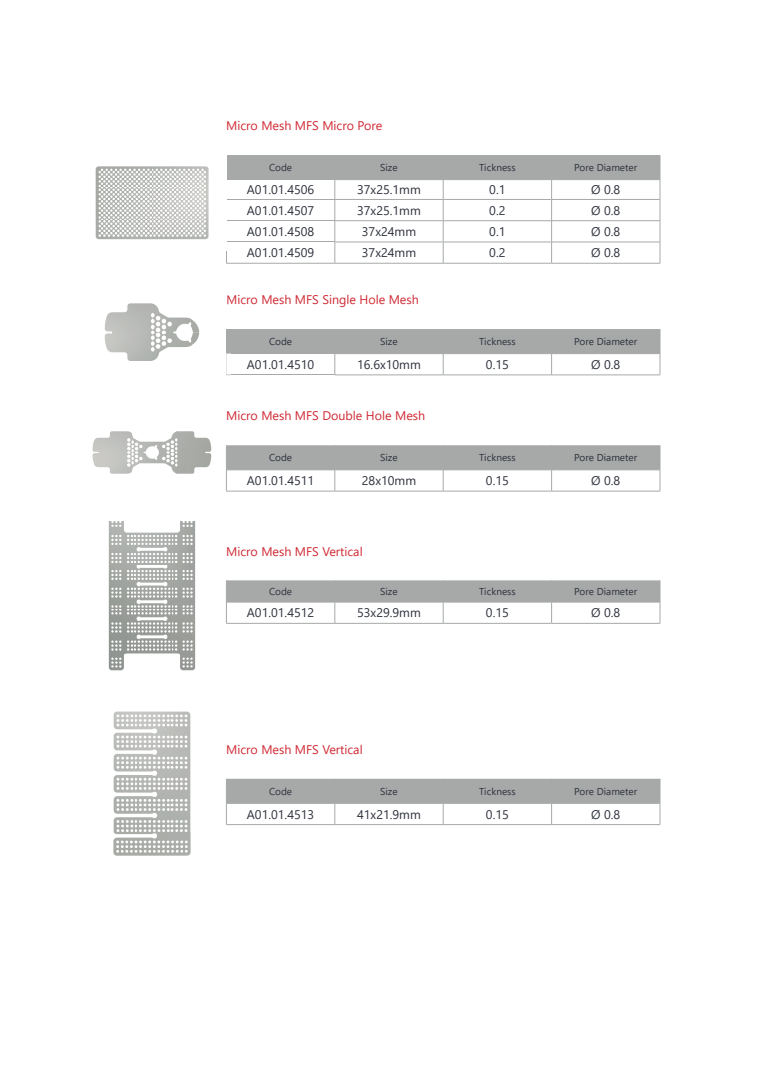
<style>
.page{position:relative;width:780px;height:1088px;background:#fff}
.page>*{position:absolute;margin:0;border:0;box-sizing:border-box;transform-origin:0 0}
.t1{font:12.5px "Segoe UI";color:#2d313b}
.t2{font:12.5px "Segoe UI";color:#cf2933}
.t3{font:10px "Segoe UI";color:#2d313b}
</style>
<div class="page">
<img style="left:172px;top:521px;width:24px;height:150px">
<img style="left:132px;top:532px;width:40px;height:122px">
<img style="left:108px;top:521px;width:24px;height:150px">
<img style="left:113px;top:711px;width:78px;height:145px">
<svg style="left:226px;top:445px;width:434px;height:46px"></svg>
<hr style="left:226px;top:491px;width:109px;height:1px;background:#a7a9a9">
<hr style="left:335px;top:491px;width:108px;height:1px;background:#a7a9a9">
<hr style="left:443px;top:491px;width:108px;height:1px;background:#a7a9a9">
<hr style="left:551px;top:491px;width:109px;height:1px;background:#a7a9a9">
<svg style="left:226px;top:580px;width:434px;height:43px"></svg>
<hr style="left:226px;top:623px;width:109px;height:1px;background:#a7a9a9">
<hr style="left:335px;top:623px;width:108px;height:1px;background:#a7a9a9">
<hr style="left:443px;top:623px;width:108px;height:1px;background:#a7a9a9">
<hr style="left:551px;top:623px;width:109px;height:1px;background:#a7a9a9">
<svg style="left:226px;top:779px;width:434px;height:45px"></svg>
<hr style="left:226px;top:824px;width:109px;height:1px;background:#a7a9a9">
<hr style="left:335px;top:824px;width:108px;height:1px;background:#a7a9a9">
<hr style="left:443px;top:824px;width:108px;height:1px;background:#a7a9a9">
<hr style="left:551px;top:824px;width:109px;height:1px;background:#a7a9a9">
<img style="left:104px;top:303px;width:96px;height:58px">
<svg style="left:227px;top:295px;width:4px;height:10px"></svg>
<svg style="left:226px;top:329px;width:434px;height:47px"></svg>
<img style="left:92px;top:431px;width:120px;height:43px">
<hr style="left:226px;top:263px;width:109px;height:1px;background:#a7a9a9">
<hr style="left:335px;top:263px;width:108px;height:1px;background:#a7a9a9">
<hr style="left:443px;top:263px;width:108px;height:1px;background:#a7a9a9">
<hr style="left:551px;top:263px;width:109px;height:1px;background:#a7a9a9">
<svg style="left:226px;top:155px;width:434px;height:108px"></svg>
<img style="left:95px;top:166px;width:114px;height:74px">
<p class="t2" style="left:226px;top:114px;width:157px">Micro Mesh MFS Micro Pore</p>
<p class="t3" style="left:269px;top:158px;width:25px">Code</p>
<p class="t3" style="left:380px;top:158px;width:19px">Size</p>
<p class="t3" style="left:479px;top:158px;width:38px">Tickness</p>
<p class="t3" style="left:574px;top:158px;width:64px">Pore Diameter</p>
<p class="t1" style="left:247px;top:178px;width:69px">A01.01.4506</p>
<p class="t1" style="left:357px;top:178px;width:65px">37x25.1mm</p>
<p class="t1" style="left:489px;top:178px;width:18px">0.1</p>
<p class="t1" style="left:591px;top:178px;width:31px">Ø 0.8</p>
<p class="t1" style="left:247px;top:198px;width:69px">A01.01.4507</p>
<p class="t1" style="left:357px;top:198px;width:65px">37x25.1mm</p>
<p class="t1" style="left:489px;top:198px;width:18px">0.2</p>
<p class="t1" style="left:591px;top:198px;width:31px">Ø 0.8</p>
<p class="t1" style="left:247px;top:220px;width:69px">A01.01.4508</p>
<p class="t1" style="left:362px;top:220px;width:56px">37x24mm</p>
<p class="t1" style="left:489px;top:220px;width:18px">0.1</p>
<p class="t1" style="left:591px;top:220px;width:31px">Ø 0.8</p>
<p class="t1" style="left:247px;top:241px;width:69px">A01.01.4509</p>
<p class="t1" style="left:362px;top:241px;width:56px">37x24mm</p>
<p class="t1" style="left:489px;top:241px;width:18px">0.2</p>
<p class="t1" style="left:591px;top:241px;width:31px">Ø 0.8</p>
<p class="t2" style="left:226px;top:288px;width:194px">Micro Mesh MFS Single Hole Mesh</p>
<p class="t3" style="left:269px;top:332px;width:25px">Code</p>
<p class="t3" style="left:380px;top:332px;width:19px">Size</p>
<p class="t3" style="left:479px;top:332px;width:38px">Tickness</p>
<p class="t3" style="left:574px;top:332px;width:64px">Pore Diameter</p>
<p class="t1" style="left:247px;top:353px;width:69px">A01.01.4510</p>
<p class="t1" style="left:357px;top:353px;width:65px">16.6x10mm</p>
<p class="t1" style="left:486px;top:353px;width:24px">0.15</p>
<p class="t1" style="left:591px;top:353px;width:31px">Ø 0.8</p>
<p class="t2" style="left:226px;top:404px;width:200px">Micro Mesh MFS Double Hole Mesh</p>
<p class="t3" style="left:269px;top:448px;width:25px">Code</p>
<p class="t3" style="left:380px;top:448px;width:19px">Size</p>
<p class="t3" style="left:479px;top:448px;width:38px">Tickness</p>
<p class="t3" style="left:574px;top:448px;width:64px">Pore Diameter</p>
<p class="t1" style="left:247px;top:469px;width:69px">A01.01.4511</p>
<p class="t1" style="left:362px;top:469px;width:56px">28x10mm</p>
<p class="t1" style="left:486px;top:469px;width:24px">0.15</p>
<p class="t1" style="left:591px;top:469px;width:31px">Ø 0.8</p>
<p class="t2" style="left:226px;top:539px;width:138px">Micro Mesh MFS Vertical</p>
<p class="t3" style="left:269px;top:582px;width:25px">Code</p>
<p class="t3" style="left:380px;top:582px;width:19px">Size</p>
<p class="t3" style="left:479px;top:582px;width:38px">Tickness</p>
<p class="t3" style="left:574px;top:582px;width:64px">Pore Diameter</p>
<p class="t1" style="left:247px;top:601px;width:69px">A01.01.4512</p>
<p class="t1" style="left:357px;top:601px;width:65px">53x29.9mm</p>
<p class="t1" style="left:486px;top:601px;width:24px">0.15</p>
<p class="t1" style="left:591px;top:601px;width:31px">Ø 0.8</p>
<p class="t2" style="left:226px;top:738px;width:138px">Micro Mesh MFS Vertical</p>
<p class="t3" style="left:269px;top:782px;width:25px">Code</p>
<p class="t3" style="left:380px;top:782px;width:19px">Size</p>
<p class="t3" style="left:479px;top:782px;width:38px">Tickness</p>
<p class="t3" style="left:574px;top:782px;width:64px">Pore Diameter</p>
<p class="t1" style="left:247px;top:802px;width:69px">A01.01.4513</p>
<p class="t1" style="left:357px;top:802px;width:65px">41x21.9mm</p>
<p class="t1" style="left:486px;top:802px;width:24px">0.15</p>
<p class="t1" style="left:591px;top:802px;width:31px">Ø 0.8</p>
</div>
